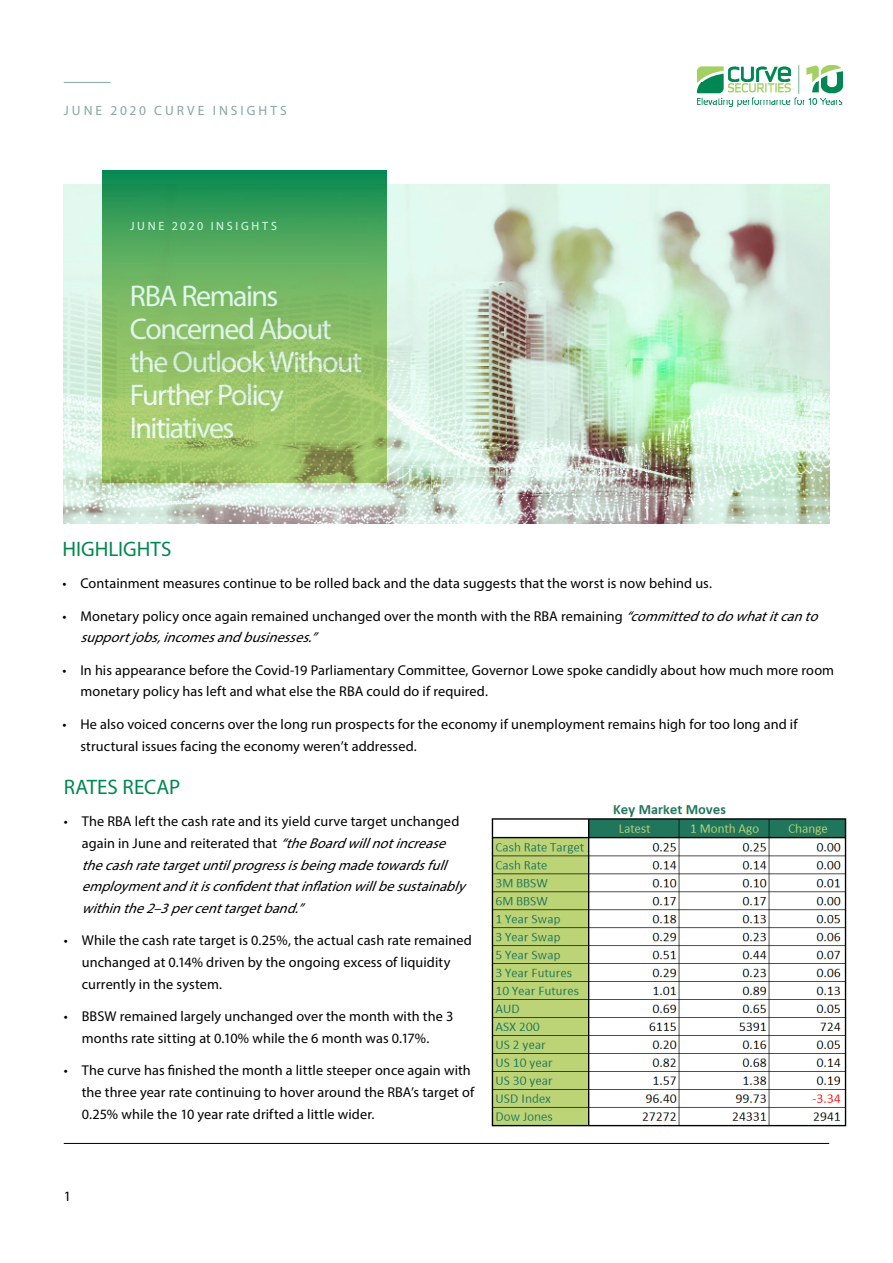
<style>
.page{position:relative;width:893px;height:1263px;background:#fff}
.page>*{position:absolute;margin:0;border:0;box-sizing:border-box;transform-origin:0 0}
.t1{font:30px/33px "Myriad Pro";letter-spacing:-.05em;color:#fff}
.Body_spaced{font:21px "Myriad Pro";color:#008752}
.Body{font:14.25px/21.8px "Myriad Pro";letter-spacing:.005em;color:#000}
.t2{font:italic 14.25px/21.8px "Myriad Pro";color:#000}
.Subhead{font:13.5px "Myriad Pro";letter-spacing:.225em;color:#85a7a0}
.t3{font:12px "Myriad Pro";letter-spacing:.23em;color:#fff}
.s1{font-style:italic}
.s2{font-style:normal}
</style>
<div class="page">
<hr style="left:64px;top:82px;width:47px;height:1px;background:#85a7a0">
<img style="left:64px;top:185px;width:765px;height:338px">
<img style="left:698px;top:65px;width:144px;height:41px">
<svg style="left:102px;top:171px;width:284px;height:312px;background:#76b562"></svg>
<img style="left:491px;top:805px;width:356px;height:321px">
<hr style="left:64px;top:1143px;width:765px;height:1px;background:#000">
<p class="Subhead" style="left:64px;top:102px;width:225px">JUNE 2020 CURVE INSIGHTS</p>
<p class="t3" style="left:130px;top:219px;width:148px">JUNE 2020 INSIGHTS</p>
<h1 class="t1" style="left:130px;top:279px;width:234px">RBA Remains<br>Concerned About the Outlook Without<br>Further Policy<br>Initiatives</h1>
<p class="Body_spaced" style="left:62px;top:536px;width:110px">HIGHLIGHTS</p>
<p class="Body" style="left:62px;top:572px;width:651px">• Containment measures continue to be rolled back and the data suggests that the worst is now behind us.</p>
<p class="Body" style="left:80px;top:605px;width:744px;text-indent:-18px">• Monetary policy once again remained unchanged over the month with the RBA remaining <span class="s1">“committedtodowhatitcanto supportjobs,incomesandbusinesses.”</span></p>
<p class="Body" style="left:80px;top:659px;width:755px;text-indent:-18px">• In his appearance before the Covid-19 Parliamentary Committee, Governor Lowe spoke candidly about how much more room monetary policy has left and what else the RBA could do if required.</p>
<p class="Body" style="left:80px;top:713px;width:719px;text-indent:-18px">• He also voiced concerns over the long run prospects for the economy if unemployment remains high for too long and if structural issues facing the economy weren’t addressed.</p>
<p class="Body_spaced" style="left:64px;top:774px;width:118px">RATES RECAP</p>
<p class="t2" style="left:82px;top:810px;width:390px;text-indent:-18px"><span class="s2">• The RBA left the cash rate and its yield curve target unchanged again in June and reiterated that</span> “theBoardwillnotincrease thecashratetargetuntilprogressisbeingmadetowardsfull employmentanditisconfidentthatinflationwillbesustainably withinthe2–3percenttargetband.”</p>
<p class="Body" style="left:82px;top:929px;width:392px;text-indent:-18px">• While the cash rate target is 0.25%, the actual cash rate remained unchanged at 0.14% driven by the ongoing excess of liquidity currently in the system.</p>
<p class="Body" style="left:64px;top:1005px;width:391px;text-align:center">• BBSW remained largely unchanged over the month with the 3 months rate sitting at 0.10% while the 6 month was 0.17%.</p>
<p class="Body" style="left:82px;top:1059px;width:394px;text-indent:-18px">• The curve has finished the month a little steeper once again with the three year rate continuing to hover around the RBA’s target of<br>0.25% while the 10 year rate drifted a little wider.</p>
<p class="Body" style="left:64px;top:1185px;width:9px">1</p>
</div>
